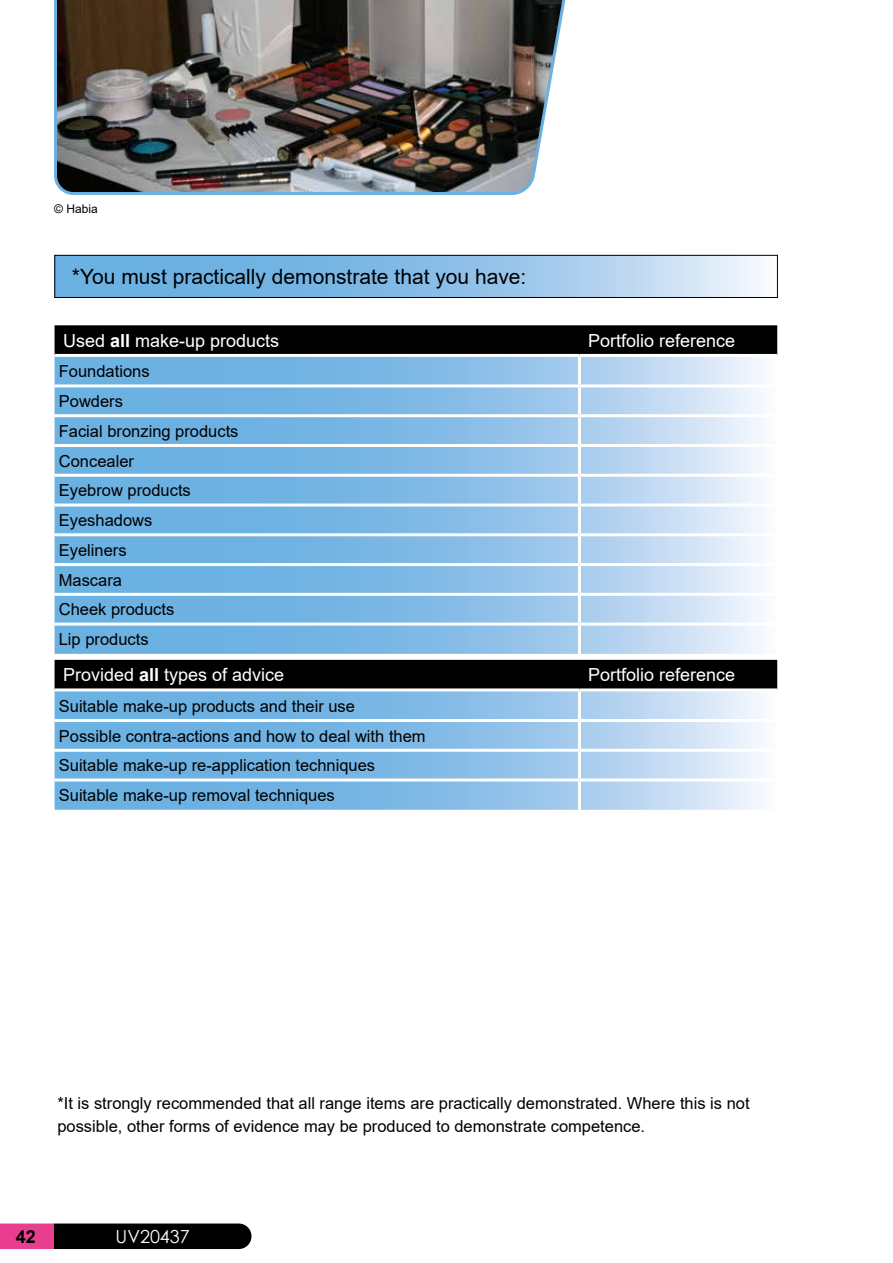
<style>
.page{position:relative;width:893px;height:1263px;background:#fff}
.page>*{position:absolute;margin:0;border:0;box-sizing:border-box;transform-origin:0 0}
.t1{font:21px "Arial";color:#000}
.t2{font:18px "Arial";color:#fff}
.t3{font:18px "Century Gothic";color:#fff}
.t4{font:700 18px "Arial";color:#000}
.t5{font:16.5px/29.7px "Arial";color:#000}
.t6{font:12px "Arial";color:#000}
.s1{font-weight:700}
</style>
<div class="page">
<svg style="left:57px;top:257px;width:704px;height:39px;background:#92c3e9"></svg>
<div style="left:55px;top:255px;width:723px;height:43px;border:1px solid #000"></div>
<div style="left:55px;top:325px;width:722px;height:29px;background:#000"></div>
<svg style="left:55px;top:357px;width:706px;height:297px;background:#8fc1e9"></svg>
<hr style="left:578px;top:357px;width:3px;height:27px;background:#fff">
<hr style="left:55px;top:384px;width:524px;height:3px;background:#fff">
<hr style="left:579px;top:384px;width:198px;height:3px;background:#fff">
<hr style="left:578px;top:387px;width:3px;height:27px;background:#fff">
<hr style="left:55px;top:414px;width:524px;height:3px;background:#fff">
<hr style="left:579px;top:414px;width:198px;height:3px;background:#fff">
<hr style="left:578px;top:417px;width:3px;height:27px;background:#fff">
<hr style="left:55px;top:444px;width:524px;height:3px;background:#fff">
<hr style="left:579px;top:444px;width:198px;height:3px;background:#fff">
<hr style="left:578px;top:447px;width:3px;height:27px;background:#fff">
<hr style="left:55px;top:474px;width:524px;height:3px;background:#fff">
<hr style="left:579px;top:474px;width:198px;height:3px;background:#fff">
<hr style="left:578px;top:477px;width:3px;height:26px;background:#fff">
<hr style="left:55px;top:503px;width:524px;height:3px;background:#fff">
<hr style="left:579px;top:503px;width:198px;height:3px;background:#fff">
<hr style="left:578px;top:506px;width:3px;height:27px;background:#fff">
<hr style="left:55px;top:533px;width:524px;height:3px;background:#fff">
<hr style="left:579px;top:533px;width:198px;height:3px;background:#fff">
<hr style="left:578px;top:536px;width:3px;height:27px;background:#fff">
<hr style="left:55px;top:563px;width:524px;height:3px;background:#fff">
<hr style="left:579px;top:563px;width:198px;height:3px;background:#fff">
<hr style="left:578px;top:566px;width:3px;height:27px;background:#fff">
<hr style="left:55px;top:593px;width:524px;height:3px;background:#fff">
<hr style="left:579px;top:593px;width:198px;height:3px;background:#fff">
<hr style="left:578px;top:596px;width:3px;height:27px;background:#fff">
<hr style="left:55px;top:623px;width:524px;height:3px;background:#fff">
<hr style="left:579px;top:623px;width:198px;height:3px;background:#fff">
<hr style="left:578px;top:626px;width:3px;height:28px;background:#fff">
<div style="left:55px;top:660px;width:722px;height:28px;background:#000"></div>
<svg style="left:55px;top:691px;width:706px;height:119px;background:#8ec1e8"></svg>
<hr style="left:578px;top:691px;width:3px;height:28px;background:#fff">
<hr style="left:55px;top:719px;width:524px;height:3px;background:#fff">
<hr style="left:579px;top:719px;width:198px;height:3px;background:#fff">
<hr style="left:578px;top:722px;width:3px;height:27px;background:#fff">
<hr style="left:55px;top:749px;width:524px;height:3px;background:#fff">
<hr style="left:579px;top:749px;width:198px;height:3px;background:#fff">
<hr style="left:578px;top:752px;width:3px;height:26px;background:#fff">
<hr style="left:55px;top:778px;width:524px;height:3px;background:#fff">
<hr style="left:579px;top:778px;width:198px;height:3px;background:#fff">
<hr style="left:578px;top:781px;width:3px;height:29px;background:#fff">
<svg style="left:0;top:1223px;width:251px;height:26px;background:#381425"></svg>
<img style="left:54px;top:0;width:512px;height:195px">
<p class="t6" style="left:54px;top:200px;width:45px">© Habia</p>
<p class="t1" style="left:72px;top:262px;width:456px">*You must practically demonstrate that you have:</p>
<p class="t2" style="left:63px;top:328px;width:218px">Used <span class="s1">all</span> make-up products</p>
<p class="t2" style="left:588px;top:328px;width:149px">Portfolio reference</p>
<p class="t5" style="left:59px;top:356px;width:181px">Foundations<br>Powders<br>Facial bronzing products<br>Concealer<br>Eyebrow products<br>Eyeshadows<br>Eyeliners<br>Mascara<br>Cheek products<br>Lip products</p>
<p class="t2" style="left:63px;top:663px;width:223px">Provided <span class="s1">all</span> types of advice</p>
<p class="t2" style="left:588px;top:663px;width:149px">Portfolio reference</p>
<p class="t5" style="left:59px;top:691px;width:368px">Suitable make-up products and their use<br>Possible contra-actions and how to deal with them Suitable make-up re-application techniques Suitable make-up removal techniques</p>
<p class="t5" style="left:57px;top:1092px;width:694px;line-height:22.5px">*It is strongly recommended that all range items are practically demonstrated. Where this is not possible, other forms of evidence may be produced to demonstrate competence.</p>
<p class="t4" style="left:16px;top:1224px;width:22px">42</p>
<p class="t3" style="left:116px;top:1223px;width:76px">UV20437</p>
</div>
